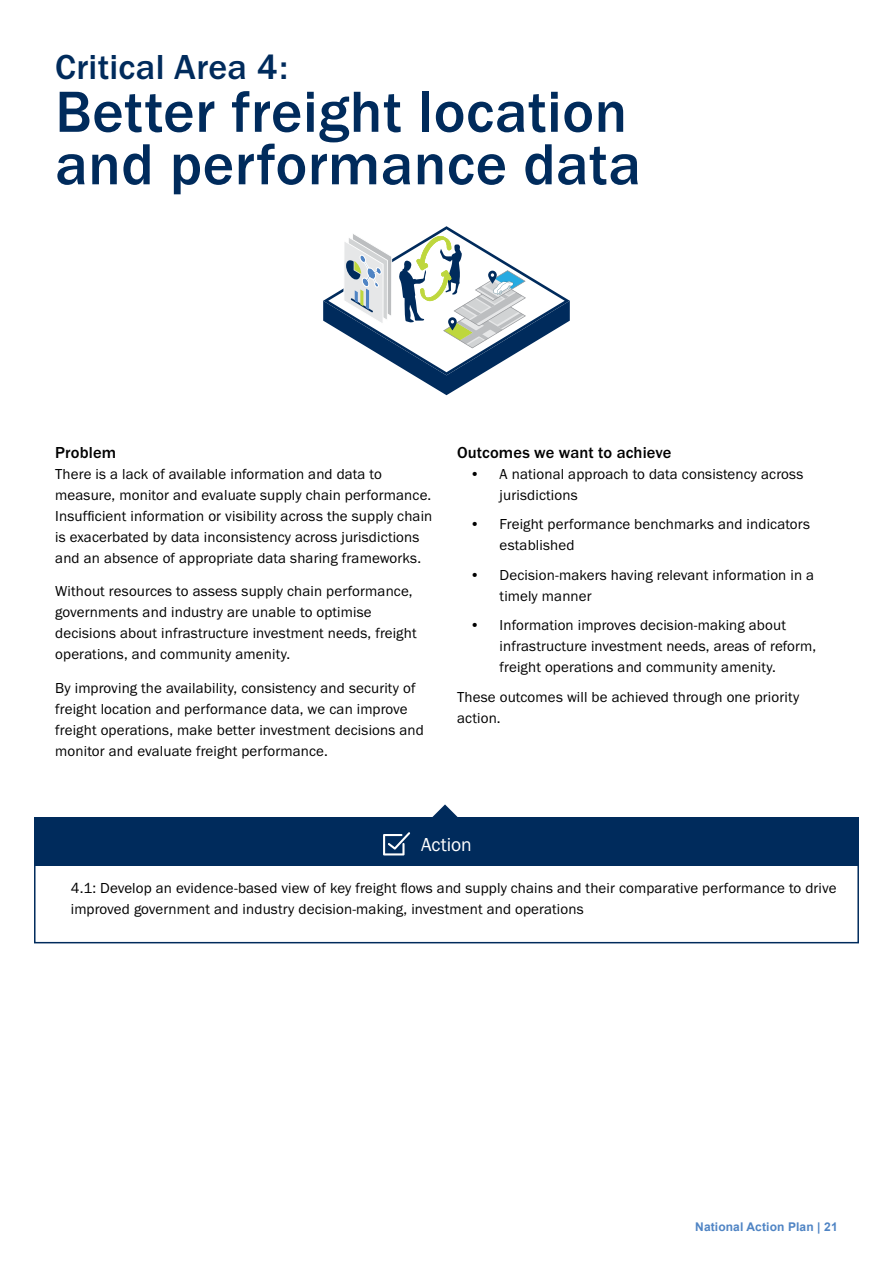
<style>
.page{position:relative;width:893px;height:1263px;background:#fff}
.page>*{position:absolute;margin:0;border:0;box-sizing:border-box;transform-origin:0 0}
.Headings{font:500 60px/52.5px "Franklin Gothic URW";letter-spacing:.01em;color:#002b5c}
.Crit_Area{font:500 36px "Franklin Gothic URW";letter-spacing:.01em;color:#002b5c}
.Graphic_Lables{font:19.5px "Franklin Gothic URW Boo";color:#fff}
.Body_Copy_Headings{font:500 16.5px "Franklin Gothic URW";letter-spacing:.01em;color:#000}
.Body_Copy{font:15px/21px "Franklin Gothic URW Boo";letter-spacing:.01em;color:#000}
.Body_list{font:15px/21px "Franklin Gothic URW Boo";letter-spacing:.01em;color:#000}
.t1{font:700 12px "Arial";letter-spacing:.01em;color:#4f84c4}
</style>
<div class="page">
<svg style="left:323px;top:226px;width:247px;height:169px"></svg>
<div style="left:34px;top:817px;width:825px;height:126px;border:2px solid #002b5c"></div>
<div style="left:34px;top:817px;width:825px;height:48px;background:#002b5c"></div>
<svg style="left:432px;top:804px;width:26px;height:13px"></svg>
<svg style="left:383px;top:832px;width:27px;height:23px"></svg>
<p class="Crit_Area" style="left:55px;top:45px;width:234px">Critical Area 4:</p>
<p class="Headings" style="left:55px;top:84px;width:587px">Better freight location and performance data</p>
<p class="Body_Copy_Headings" style="left:55px;top:442px;width:62px">Problem</p>
<p class="Body_Copy" style="left:55px;top:463px;width:379px">There is a lack of available information and data to measure, monitor and evaluate supply chain performance.<br>Insufficient information or visibility across the supply chain is exacerbated by data inconsistency across jurisdictions and an absence of appropriate data sharing frameworks.</p>
<p class="Body_Copy" style="left:55px;top:580px;width:363px">Without resources to assess supply chain performance, governments and industry are unable to optimise decisions about infrastructure investment needs, freight operations, and community amenity.</p>
<p class="Body_Copy" style="left:55px;top:677px;width:370px">By improving the availability, consistency and security of freight location and performance data, we can improve freight operations, make better investment decisions and monitor and evaluate freight performance.</p>
<p class="Body_Copy_Headings" style="left:457px;top:442px;width:216px">Outcomes we want to achieve</p>
<p class="Body_Copy" style="left:500px;top:463px;width:305px;text-indent:-30px">• A national approach to data consistency across jurisdictions</p>
<p class="Body_Copy" style="left:500px;top:513px;width:312px;text-indent:-30px">• Freight performance benchmarks and indicators established</p>
<p class="Body_Copy" style="left:500px;top:564px;width:316px;text-indent:-30px">• Decision-makers having relevant information in a timely manner</p>
<p class="Body_Copy" style="left:500px;top:614px;width:318px;text-indent:-30px">• Information improves decision-making about infrastructure investment needs, areas of reform, freight operations and community amenity.</p>
<p class="Body_Copy" style="left:457px;top:686px;width:344px">These outcomes will be achieved through one priority action.</p>
<p class="Graphic_Lables" style="left:421px;top:832px;width:52px">Action</p>
<p class="Body_list" style="left:71px;top:877px;width:767px">4.1: Develop an evidence-based view of key freight flows and supply chains and their comparative performance to drive improved government and industry decision-making, investment and operations</p>
<p class="t1" style="left:695px;top:1218px;width:144px">National Action Plan | 21</p>
</div>
